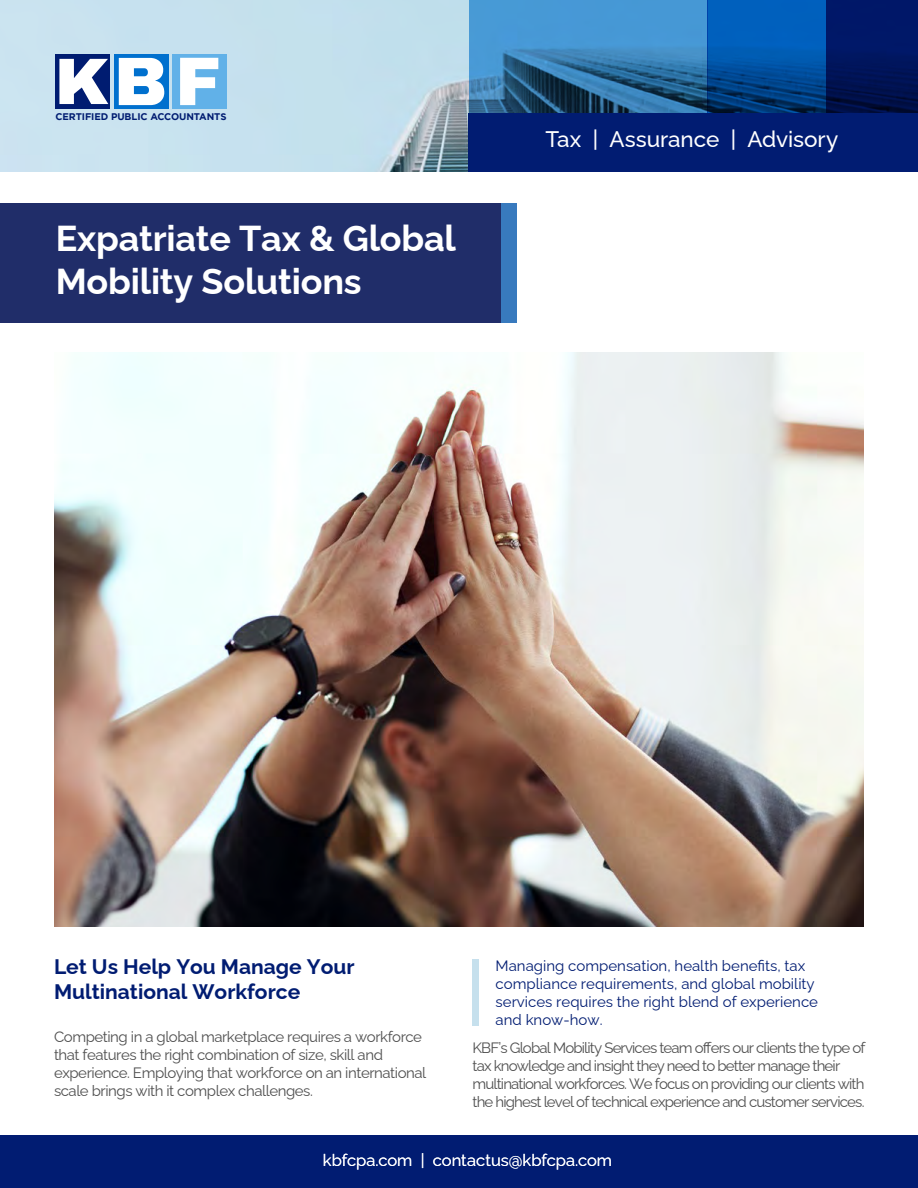
<style>
.page{position:relative;width:918px;height:1188px;background:#fff}
.page>*{position:absolute;margin:0;border:0;box-sizing:border-box;transform-origin:0 0}
.t1{font:700 36px/43.2px "Raleway";letter-spacing:-.005em;color:#fff}
.t2{font:500 22.5px "Raleway";letter-spacing:-.005em;color:#fff}
.t3{font:700 21px/25.2px "Raleway";color:#011c72}
.t4{font:16.5px "Raleway";color:#fff}
.t5{font:15px/18px "Raleway";letter-spacing:-.055em;color:#4f4f4f}
.t6{font:15px/18px "Raleway";letter-spacing:-.03em;color:#4f4f4f}
.t7{font:15px/18px "Raleway";color:#011c72}
.t8{font:700 9.6px "Gotham";letter-spacing:-.01em;color:#001c71}
</style>
<div class="page">
<div style="left:0;top:1135px;width:918px;height:53px;background:#011c72"></div>
<img style="left:0;top:0;width:469px;height:172px">
<div style="left:55px;top:54px;width:55px;height:55px;background:#001c71"></div>
<svg style="left:114px;top:54px;width:54px;height:55px"></svg>
<div style="left:172px;top:54px;width:55px;height:55px;background:#61b1e8"></div>
<svg style="left:59px;top:59px;width:49px;height:45px"></svg>
<svg style="left:119px;top:58px;width:45px;height:47px"></svg>
<svg style="left:180px;top:58px;width:38px;height:47px"></svg>
<svg style="left:826px;top:0;width:92px;height:113px;background:#00145b"></svg>
<svg style="left:707px;top:0;width:119px;height:113px;background:#0050a0"></svg>
<svg style="left:469px;top:0;width:238px;height:113px;background:#397eb1"></svg>
<div style="left:469px;top:113px;width:449px;height:59px;background:#011c72"></div>
<img style="left:54px;top:353px;width:810px;height:574px">
<div style="left:0;top:203px;width:501px;height:120px;background:#202d69"></div>
<div style="left:501px;top:203px;width:15px;height:120px;background:#387abe"></div>
<div style="left:472px;top:959px;width:7px;height:66px;background:#c6e0ed"></div>
<p class="t8" style="left:55px;top:111px;width:173px">CERTIFIED PUBLIC ACCOUNTANTS</p>
<h1 class="t1" style="left:56px;top:212px;width:402px">Expatriate Tax &amp; Global<br>Mobility Solutions</h1>
<h2 class="t2" style="left:545px;top:121px;width:294px">Tax | Assurance | Advisory</h2>
<h3 class="t3" style="left:54px;top:951px;width:302px">Let Us Help You Manage Your<br>Multinational Workforce</h3>
<p class="t6" style="left:54px;top:1026px;width:374px">Competing in a global marketplace requires a workforce that features the right combination of size, skill and experience. Employing that workforce on an international scale brings with it complex challenges.</p>
<p class="t5" style="left:472px;top:1037px;width:395px">KBF’s Global Mobility Services team offers our clients the type of tax knowledge and insight they need to better manage their multinational workforces. We focus on providing our clients with the highest level of technical experience and customer services.</p>
<p class="t7" style="left:496px;top:955px;width:324px">Managing compensation, health benefits, tax compliance requirements, and global mobility services requires the right blend of experience and know-how.</p>
<p class="t4" style="left:323px;top:1147px;width:291px">kbfcpa.com | contactus@kbfcpa.com</p>
</div>
